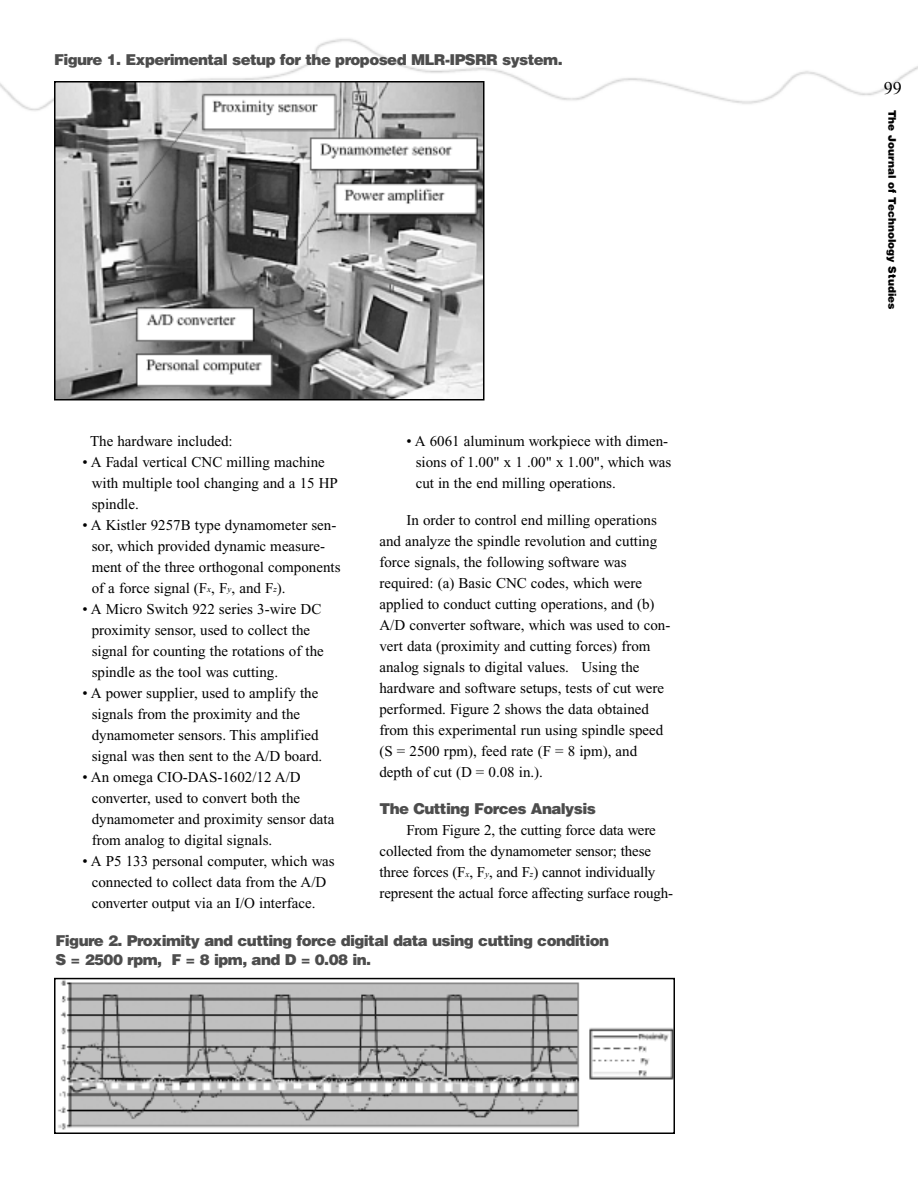
<style>
.page{position:relative;width:918px;height:1188px;background:#fff}
.page>*{position:absolute;margin:0;border:0;box-sizing:border-box;transform-origin:0 0}
.t1{font:18px "Times";color:#000}
.t2{font:15px/21px "Times";color:#000}
.t3{font:900 15px/19.5px "Helvetica";letter-spacing:-.04em;color:#4d4d4d}
.t4{font:900 10.5px "Helvetica";color:#000}
.s1{font-style:italic;font-size:9px}
</style>
<div class="page">
<img style="left:0;top:38px;width:918px;height:112px">
<img style="left:57px;top:84px;width:424px;height:314px">
<div style="left:54px;top:81px;width:430px;height:320px;border:2px solid #000"></div>
<img style="left:57px;top:981px;width:615px;height:149px">
<div style="left:54px;top:978px;width:621px;height:156px;border:2px solid #000"></div>
<p class="t3" style="left:54px;top:50px;width:510px">Figure 1. Experimental setup for the proposed MLR-IPSRR system.</p>
<p class="t2" style="left:90px;top:431px;width:144px">The hardware included:</p>
<p class="t2" style="left:92px;top:452px;width:248px;text-indent:-9px">• A Fadal vertical CNC milling machine with multiple tool changing and a 15 HP spindle.</p>
<p class="t2" style="left:92px;top:515px;width:250px;text-indent:-9px">• A Kistler 9257B type dynamometer sen&shy;sor, which provided dynamic measure&shy;ment of the three orthogonal components of a force signal (F<span class="s1">x</span>, F<span class="s1">y</span>, and F<span class="s1">z</span>).</p>
<p class="t2" style="left:92px;top:599px;width:234px;text-indent:-9px">• A Micro Switch 922 series 3-wire DC proximity sensor, used to collect the signal for counting the rotations of the spindle as the tool was cutting.</p>
<p class="t2" style="left:92px;top:683px;width:232px;text-indent:-9px">• A power supplier, used to amplify the signals from the proximity and the dynamometer sensors. This amplified signal was then sent to the A/D board.</p>
<p class="t2" style="left:92px;top:767px;width:244px;text-indent:-9px">• An omega CIO-DAS-1602/12 A/D converter, used to convert both the dynamometer and proximity sensor data from analog to digital signals.</p>
<p class="t2" style="left:92px;top:851px;width:245px;text-indent:-9px">• A P5 133 personal computer, which was connected to collect data from the A/D converter output via an I/O interface.</p>
<p class="t2" style="left:416px;top:432px;width:257px;text-indent:-9px">• A 6061 aluminum workpiece with dimen&shy;sions of 1.00" x 1 .00" x 1.00", which was cut in the end milling operations.</p>
<p class="t2" style="left:379px;top:511px;width:292px;text-indent:27px">In order to control end milling operations and analyze the spindle revolution and cutting force signals, the following software was required: (a) Basic CNC codes, which were applied to conduct cutting operations, and (b)<br>A/D converter software, which was used to con&shy;vert data (proximity and cutting forces) from analog signals to digital values. Using the hardware and software setups, tests of cut were performed. Figure 2 shows the data obtained from this experimental run using spindle speed (S = 2500 rpm), feed rate (F = 8 ipm), and depth of cut (D = 0.08 in.).</p>
<p class="t3" style="left:380px;top:799px;width:218px">The Cutting Forces Analysis</p>
<p class="t2" style="left:380px;top:821px;width:295px;text-indent:27px">From Figure 2, the cutting force data were collected from the dynamometer sensor; these three forces (F<span class="s1">x</span>, F<span class="s1">y</span>, and F<span class="s1">z</span>) cannot individually represent the actual force affecting surface rough-</p>
<p class="t3" style="left:56px;top:931px;width:555px">Figure 2. Proximity and cutting force digital data using cutting condition<br>S = 2500 rpm, F = 8 ipm, and D = 0.08 in.</p>
<p class="t1" style="left:884px;top:81px;width:19px">99</p>
<p class="t4" style="left:898px;top:110px;width:201px;rotate:90deg">The Journal of Technology Studies</p>
</div>
